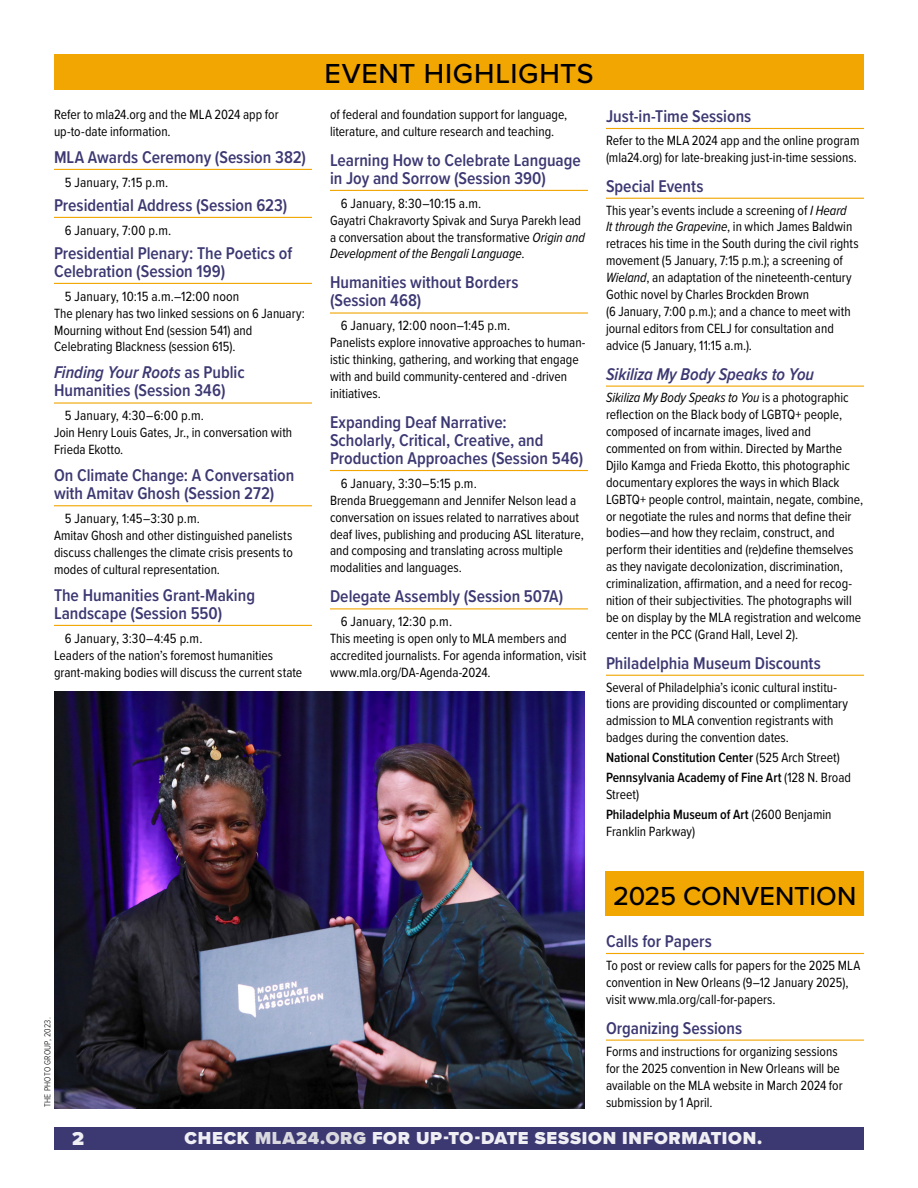
<style>
.page{position:relative;width:918px;height:1188px;background:#fff}
.page>*{position:absolute;margin:0;border:0;box-sizing:border-box;transform-origin:0 0}
.H1_black_banner{font:500 28.5px "Proxima Nova";letter-spacing:.025em;color:#000}
.H1_black_banner-2{font:500 27px "Proxima Nova";color:#000}
.t1{font:900 19.5px "Proxima Nova";color:#fff}
.t2{font:900 18px "Proxima Nova";letter-spacing:.04em;color:#fff}
.H2-Events_space_abv__Ahead{font:600 17.7px/18px "Proxima Nova Cond";color:#3c3872}
.H2-Events__Ahead{font:600 17.7px/18px "Proxima Nova Cond";color:#3c3872}
.H2-Events_space_abv__Ahead-2{font:italic 600 17.7px "Proxima Nova Cond";color:#3c3872}
.Text_noindent{font:13.8px/16.8px "Proxima Nova Cond";color:#000}
.Date_info_indented_space_abv{font:13.8px "Proxima Nova Cond";letter-spacing:.01em;color:#000}
.Text_noindent-2{font:600 13.8px/16.8px "Proxima Nova Cond";color:#000}
.t3{font:300 9px "Proxima Nova Cond";letter-spacing:.025em;color:#000}
.s1{font-style:italic}
.s2{font-weight:400}
.s3{font-weight:600}
.s4{color:#e6e7e8}
</style>
<div class="page">
<div style="left:54px;top:1127px;width:810px;height:22px;background:#3c3872"></div>
<div style="left:54px;top:54px;width:810px;height:36px;background:#f1a602"></div>
<hr style="left:54px;top:169px;width:258px;height:1px;background:#f1a602">
<hr style="left:54px;top:217px;width:258px;height:1px;background:#f1a602">
<hr style="left:54px;top:283px;width:258px;height:1px;background:#f1a602">
<hr style="left:54px;top:402px;width:258px;height:2px;background:#f1a602">
<hr style="left:54px;top:505px;width:258px;height:1px;background:#f1a602">
<hr style="left:54px;top:625px;width:258px;height:1px;background:#f1a602">
<hr style="left:330px;top:190px;width:258px;height:1px;background:#f1a602">
<hr style="left:330px;top:312px;width:258px;height:2px;background:#f1a602">
<hr style="left:330px;top:470px;width:258px;height:1px;background:#f1a602">
<hr style="left:330px;top:608px;width:258px;height:1px;background:#f1a602">
<hr style="left:606px;top:128px;width:258px;height:1px;background:#f1a602">
<hr style="left:606px;top:198px;width:258px;height:1px;background:#f1a602">
<hr style="left:606px;top:386px;width:258px;height:1px;background:#f1a602">
<hr style="left:606px;top:675px;width:258px;height:1px;background:#f1a602">
<img style="left:54px;top:692px;width:531px;height:416px">
<div style="left:606px;top:872px;width:258px;height:44px;background:#f1a602"></div>
<hr style="left:606px;top:953px;width:258px;height:1px;background:#f1a602">
<hr style="left:606px;top:1040px;width:258px;height:1px;background:#f1a602">
<p class="Text_noindent" style="left:54px;top:105px;width:226px">Refer to mla24.org and the MLA 2024 app for up-to-date information.</p>
<h2 class="H2-Events__Ahead" style="left:54px;top:147px;width:254px">MLA Awards Ceremony (Session 382)</h2>
<p class="Date_info_indented_space_abv" style="left:65px;top:172px;width:105px">5 January, 7:15 p.m.</p>
<h2 class="H2-Events__Ahead" style="left:54px;top:195px;width:235px">Presidential Address (Session 623)</h2>
<p class="Date_info_indented_space_abv" style="left:65px;top:220px;width:108px">6 January, 7:00 p.m.</p>
<h2 class="H2-Events__Ahead" style="left:54px;top:243px;width:240px">Presidential Plenary: The Poetics of<br>Celebration (Session 199)</h2>
<p class="Date_info_indented_space_abv" style="left:65px;top:286px;width:176px">5 January, 10:15 a.m.–12:00 noon</p>
<p class="Text_noindent" style="left:54px;top:304px;width:252px">The plenary has two linked sessions on 6 January:<br>Mourning without End (session 541) and<br>Celebrating Blackness (session 615).</p>
<h2 class="H2-Events__Ahead" style="left:54px;top:363px;width:192px"><span class="s1">Finding Your Roots</span> as Public<br>Humanities (Session 346)</h2>
<p class="Date_info_indented_space_abv" style="left:65px;top:406px;width:141px">5 January, 4:30–6:00 p.m.</p>
<p class="Text_noindent" style="left:54px;top:424px;width:240px">Join Henry Louis Gates, Jr., in conversation with<br>Frieda Ekotto.</p>
<h2 class="H2-Events__Ahead" style="left:54px;top:466px;width:242px">On Climate Change: A Conversation with Amitav Ghosh (Session 272)</h2>
<p class="Date_info_indented_space_abv" style="left:65px;top:508px;width:137px">5 January, 1:45–3:30 p.m.</p>
<p class="Text_noindent" style="left:54px;top:527px;width:240px;text-align:justify">Amitav Ghosh and other distinguished panelists discuss challenges the climate crisis presents to modes of cultural representation.</p>
<h2 class="H2-Events__Ahead" style="left:54px;top:585px;width:203px">The Humanities Grant-Making<br>Landscape (Session 550)</h2>
<p class="Date_info_indented_space_abv" style="left:65px;top:628px;width:139px">6 January, 3:30–4:45 p.m.</p>
<p class="Text_noindent" style="left:54px;top:646px;width:250px">Leaders of the nation’s foremost humanities grant-making bodies will discuss the current state</p>
<p class="t3" style="left:41px;top:1107px;width:91px;rotate:-90deg">THE PHOTO GROUP, 2023.</p>
<h1 class="H1_black_banner" style="left:324px;top:53px;width:271px">EVENT HIGHLIGHTS</h1>
<p class="Text_noindent" style="left:330px;top:105px;width:239px">of federal and foundation support for language, literature, and culture research and teaching.</p>
<h2 class="H2-Events_space_abv__Ahead" style="left:330px;top:150px;width:252px">Learning How to Celebrate Language in Joy and Sorrow (Session 390)</h2>
<p class="Date_info_indented_space_abv" style="left:341px;top:193px;width:142px">6 January, 8:30–10:15 a.m.</p>
<p class="Text_noindent" style="left:330px;top:211px;width:256px">Gayatri Chakravorty Spivak and Surya Parekh lead a conversation about the transformative <span class="s1">Origin and<br>Development of the Bengali Language</span>.</p>
<h2 class="H2-Events_space_abv__Ahead" style="left:330px;top:273px;width:190px">Humanities without Borders (Session 468)</h2>
<p class="Date_info_indented_space_abv" style="left:341px;top:316px;width:171px">6 January, 12:00 noon–1:45 p.m.</p>
<p class="Text_noindent" style="left:330px;top:334px;width:257px">Panelists explore innovative approaches to human&shy;istic thinking, gathering, and working that engage with and build community-centered and -driven initiatives.</p>
<h2 class="H2-Events_space_abv__Ahead" style="left:330px;top:413px;width:255px">Expanding Deaf Narrative:<br>Scholarly, Critical, Creative, and<br>Production Approaches (Session 546)</h2>
<p class="Date_info_indented_space_abv" style="left:341px;top:473px;width:138px">6 January, 3:30–5:15 p.m.</p>
<p class="Text_noindent" style="left:330px;top:491px;width:255px">Brenda Brueggemann and Jennifer Nelson lead a conversation on issues related to narratives about deaf lives, publishing and producing ASL literature, and composing and translating across multiple modalities and languages.</p>
<h2 class="H2-Events_space_abv__Ahead" style="left:330px;top:587px;width:235px">Delegate Assembly (Session 507A)</h2>
<p class="Date_info_indented_space_abv" style="left:341px;top:612px;width:113px">6 January, 12:30 p.m.</p>
<p class="Text_noindent" style="left:330px;top:630px;width:258px">This meeting is open only to MLA members and accredited journalists. For agenda information, visit www.mla.org/DA-Agenda-2024.</p>
<h2 class="H2-Events_space_abv__Ahead" style="left:606px;top:107px;width:147px">Just-in-Time Sessions</h2>
<p class="Text_noindent" style="left:606px;top:131px;width:255px">Refer to the MLA 2024 app and the online program (mla24.org) for late-breaking just-in-time sessions.</p>
<h2 class="H2-Events_space_abv__Ahead" style="left:606px;top:176px;width:99px">Special Events</h2>
<p class="Text_noindent" style="left:606px;top:201px;width:254px">This year’s events include a screening of <span class="s1">I Heard<br>It through the Grapevine</span>, in which James Baldwin retraces his time in the South during the civil rights movement (5 January, 7:15 p.m.); a screening of <span class="s1">Wieland</span>, an adaptation of the nineteenth-century Gothic novel by Charles Brockden Brown<br>(6 January, 7:00 p.m.); and a chance to meet with journal editors from CELJ for consultation and advice (5 January, 11:15 a.m.).</p>
<h2 class="H2-Events_space_abv__Ahead-2" style="left:606px;top:361px;width:210px">Sikiliza My Body Speaks to You</h2>
<p class="Text_noindent" style="left:606px;top:389px;width:259px"><span class="s1">Sikiliza My Body Speaks to You</span> is a photographic reflection on the Black body of LGBTQ+ people, composed of incarnate images, lived and commented on from within. Directed by Marthe Djilo Kamga and Frieda Ekotto, this photographic documentary explores the ways in which Black LGBTQ+ people control, maintain, negate, combine, or negotiate the rules and norms that define their bodies—and how they reclaim, construct, and perform their identities and (re)define themselves as they navigate decolonization, discrimination, criminalization, affirmation, and a need for recog&shy;nition of their subjectivities. The photographs will be on display by the MLA registration and welcome center in the PCC (Grand Hall, Level 2).</p>
<h2 class="H2-Events_space_abv__Ahead" style="left:606px;top:653px;width:216px">Philadelphia Museum Discounts</h2>
<p class="Text_noindent" style="left:606px;top:678px;width:244px">Several of Philadelphia’s iconic cultural institu&shy;tions are providing discounted or complimentary admission to MLA convention registrants with badges during the convention dates.</p>
<p class="Text_noindent-2" style="left:606px;top:749px;width:235px">National Constitution Center <span class="s2">(525 Arch Street)</span></p>
<p class="Text_noindent-2" style="left:606px;top:769px;width:247px">Pennsylvania Academy of Fine Art <span class="s2">(128 N. Broad<br>Street)</span></p>
<p class="Text_noindent" style="left:606px;top:805px;width:227px"><span class="s3">Philadelphia Museum of Art</span> (2600 Benjamin<br>Franklin Parkway)</p>
<h1 class="H1_black_banner-2" style="left:613px;top:876px;width:245px">2025 CONVENTION</h1>
<h2 class="H2-Events_space_abv__Ahead" style="left:606px;top:932px;width:107px">Calls for Papers</h2>
<p class="Text_noindent" style="left:606px;top:956px;width:256px">To post or review calls for papers for the 2025 MLA convention in New Orleans (9–12 January 2025), visit www.mla.org/call-for-papers.</p>
<h2 class="H2-Events_space_abv__Ahead" style="left:606px;top:1018px;width:138px">Organizing Sessions</h2>
<p class="Text_noindent" style="left:606px;top:1043px;width:238px">Forms and instructions for organizing sessions for the 2025 convention in New Orleans will be available on the MLA website in March 2024 for submission by 1 April.</p>
<h3 class="t1" style="left:72px;top:1124px;width:13px">2</h3>
<h3 class="t2" style="left:185px;top:1125px;width:579px">CHECK <span class="s4">MLA24.ORG</span> FOR UP-TO-DATE SESSION INFORMATION.</h3>
</div>
